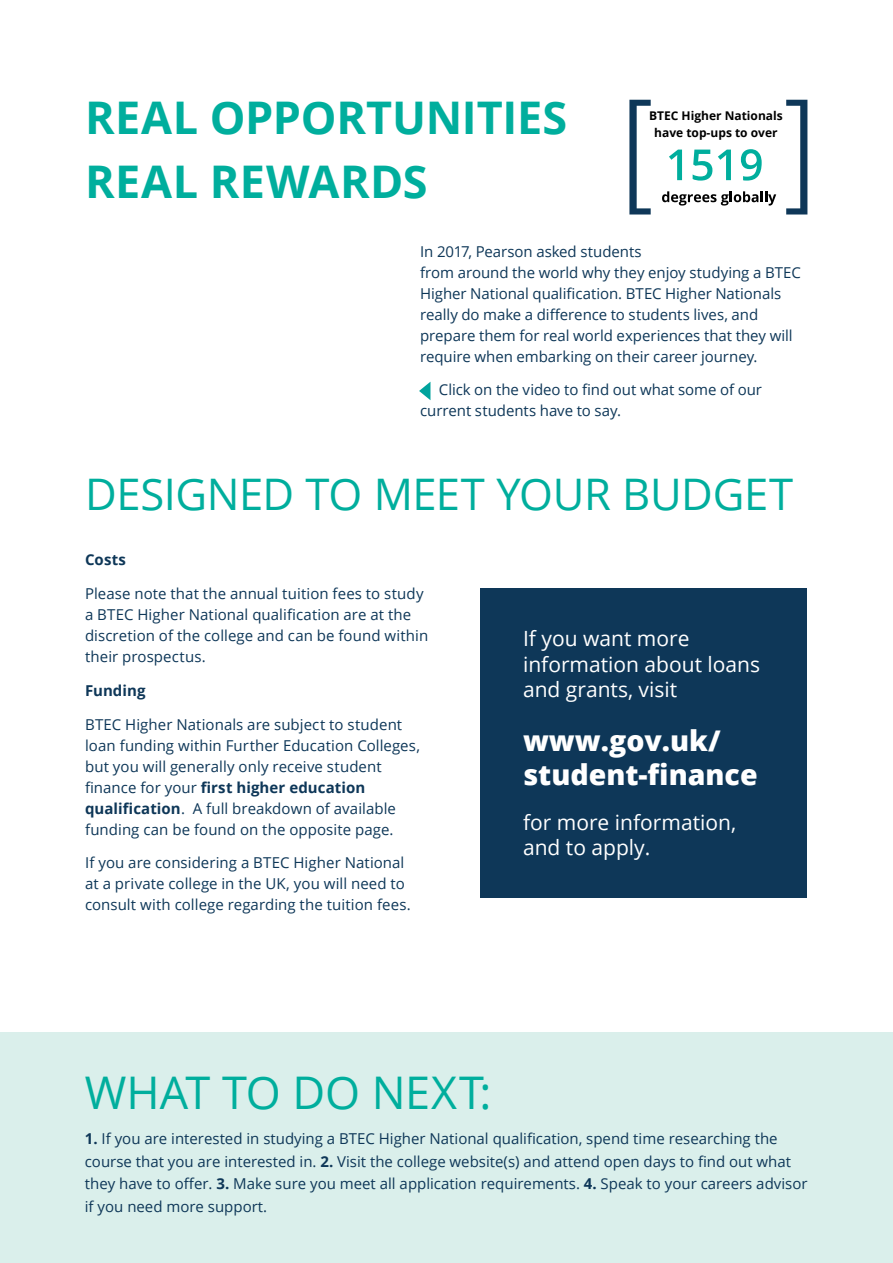
<style>
.page{position:relative;width:893px;height:1263px;background:#fff}
.page>*{position:absolute;margin:0;border:0;box-sizing:border-box;transform-origin:0 0}
.t1{font:700 45px/63.8px "Open Sans";color:#00ae9d}
.t2{font:45px "Open Sans";letter-spacing:-.005em;color:#00ae9d}
.t3{font:43.5px "Open Sans";letter-spacing:-.01em;color:#00ae9d}
.t4{font:800 28.5px/34.2px "Open Sans";color:#fff}
.t5{font:21px/25.2px "Open Sans";color:#fff}
.t6{font:15px/21px "Open Sans";color:#0e3758}
.t7{font:700 15px "Open Sans";letter-spacing:.005em;color:#0e3758}
.t8{font:700 12px/16.5px "Open Sans";color:#000;text-align:center}
.s1{font-weight:700}
</style>
<div class="page">
<div style="left:0;top:1032px;width:893px;height:231px;background:#daefeb"></div>
<div style="left:480px;top:588px;width:327px;height:310px;background:#0e3758"></div>
<svg style="left:669px;top:150px;width:13px;height:30px"></svg>
<svg style="left:693px;top:150px;width:19px;height:31px"></svg>
<svg style="left:718px;top:150px;width:13px;height:30px"></svg>
<svg style="left:741px;top:149px;width:21px;height:32px"></svg>
<svg style="left:629px;top:100px;width:22px;height:114px"></svg>
<svg style="left:786px;top:100px;width:21px;height:114px"></svg>
<svg style="left:662px;top:191px;width:114px;height:15px"></svg>
<svg style="left:419px;top:382px;width:11px;height:18px"></svg>
<h1 class="t1" style="left:85px;top:85px;width:484px">REAL OPPORTUNITIES<br>REAL REWARDS</h1>
<p class="t8" style="left:649px;top:107px;width:135px">BTEC Higher Nationals have top-ups to over</p>
<p class="t6" style="left:420px;top:240px;width:382px">In 2017, Pearson asked students<br>from around the world why they enjoy studying a BTEC Higher National qualification. BTEC Higher Nationals really do make a difference to students lives, and prepare them for real world experiences that they will require when embarking on their career journey.</p>
<p class="t6" style="left:420px;top:379px;width:343px;text-indent:19px">Click on the video to find out what some of our current students have to say.</p>
<h2 class="t3" style="left:85px;top:464px;width:710px">DESIGNED TO MEET YOUR BUDGET</h2>
<p class="t7" style="left:85px;top:549px;width:42px">Costs</p>
<p class="t6" style="left:85px;top:583px;width:345px">Please note that the annual tuition fees to study a BTEC Higher National qualification are at the discretion of the college and can be found within their prospectus.</p>
<p class="t7" style="left:85px;top:680px;width:62px">Funding</p>
<p class="t6" style="left:85px;top:713px;width:336px">BTEC Higher Nationals are subject to student loan funding within Further Education Colleges, but you will generally only receive student finance for your <span class="s1">first higher education qualification</span>. A full breakdown of available funding can be found on the opposite page.</p>
<p class="t6" style="left:85px;top:852px;width:327px">If you are considering a BTEC Higher National at a private college in the UK, you will need to consult with college regarding the tuition fees.</p>
<h3 class="t5" style="left:523px;top:626px;width:239px">If you want more information about loans and grants, visit</h3>
<h3 class="t4" style="left:523px;top:722px;width:236px">www.gov.uk/ student-finance</h3>
<h3 class="t5" style="left:523px;top:809px;width:215px">for more information, and to apply.</h3>
<h1 class="t2" style="left:85px;top:1062px;width:408px">WHAT TO DO NEXT:</h1>
<p class="t6" style="left:85px;top:1127px;width:724px;line-height:22.5px"><span class="s1">1.</span> If you are interested in studying a BTEC Higher National qualification, spend time researching the course that you are interested in. <span class="s1">2.</span> Visit the college website(s) and attend open days to find out what they have to offer. <span class="s1">3.</span> Make sure you meet all application requirements. <span class="s1">4.</span> Speak to your careers advisor if you need more support.</p>
</div>
